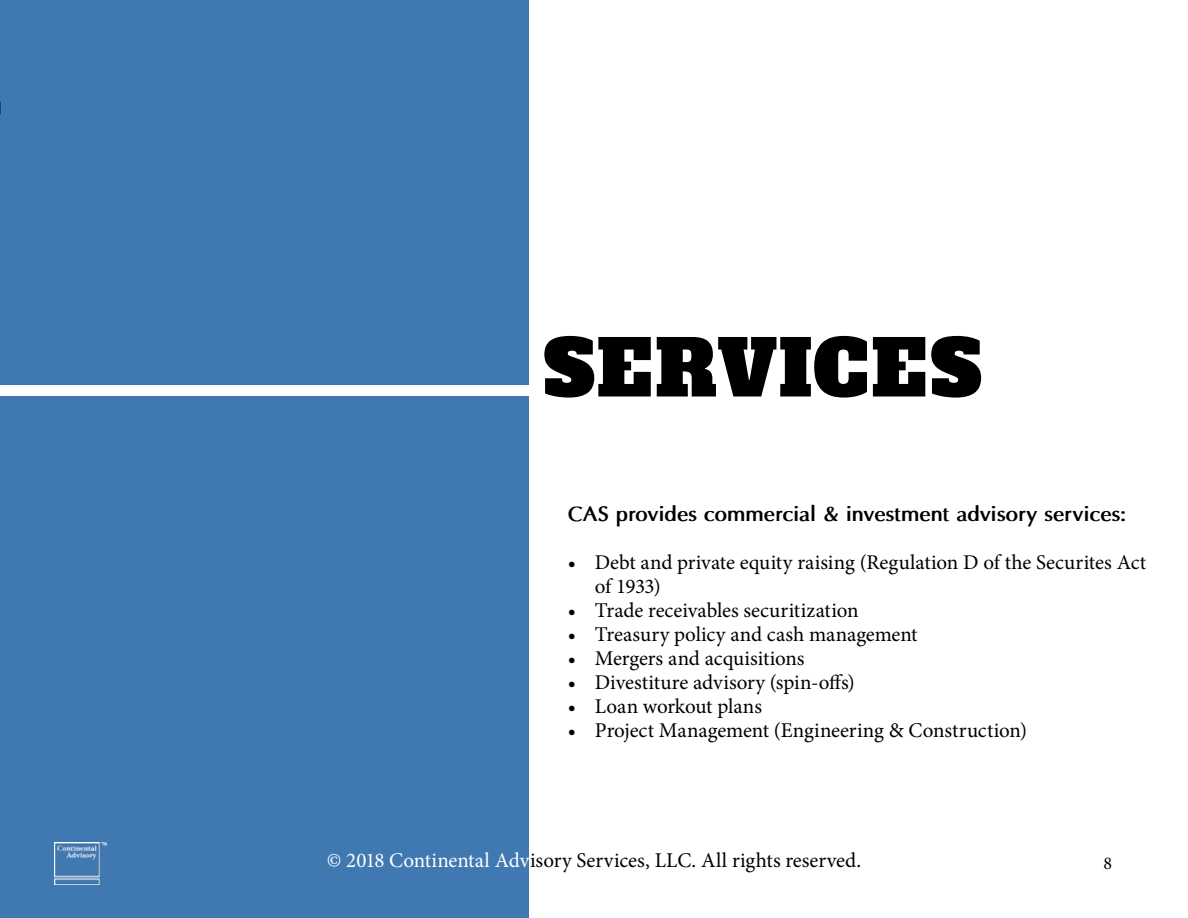
<style>
.page{position:relative;width:1188px;height:918px;background:#fff}
.page>*{position:absolute;margin:0;border:0;box-sizing:border-box;transform-origin:0 0}
.t1{font:76.5px "Alfa Slab One";letter-spacing:.02em;color:#000}
.t2{font:21px/24px "Minion Pro";letter-spacing:-.005em;color:#000}
.t3{font:700 21px "Optima";letter-spacing:-.015em;color:#000}
.t4{font:18px "Minion Pro";color:#000}
.s1{color:#fff}
</style>
<div class="page">
<div style="left:0;top:0;width:529px;height:918px;background:#4078b1"></div>
<div style="left:0;top:386px;width:533px;height:10px;background:#fff"></div>
<img style="left:54px;top:843px;width:52px;height:42px">
<h1 class="t1" style="left:543px;top:317px;width:441px">SERVICES</h1>
<p class="t3" style="left:568px;top:501px;width:560px">CAS provides commercial &amp; investment advisory services:</p>
<p class="t2" style="left:595px;top:550px;width:553px;text-indent:-27px">• Debt and private equity raising (Regulation D of the Securites Act of 1933)</p>
<p class="t2" style="left:568px;top:598px;width:292px">• Trade receivables securitization</p>
<p class="t2" style="left:568px;top:623px;width:351px">• Treasury policy and cash management</p>
<p class="t2" style="left:568px;top:647px;width:238px">• Mergers and acquisitions</p>
<p class="t2" style="left:568px;top:671px;width:288px">• Divestiture advisory (spin-offs)</p>
<p class="t2" style="left:568px;top:695px;width:196px">• Loan workout plans</p>
<p class="t2" style="left:568px;top:719px;width:461px">• Project Management (Engineering &amp; Construction)</p>
<p class="t2" style="left:327px;top:848px;width:536px"><span class="s1">© 2018 Continental Adv</span>isory Services, LLC. All rights reserved.</p>
<p class="t4" style="left:1103px;top:851px;width:10px">8</p>
</div>
